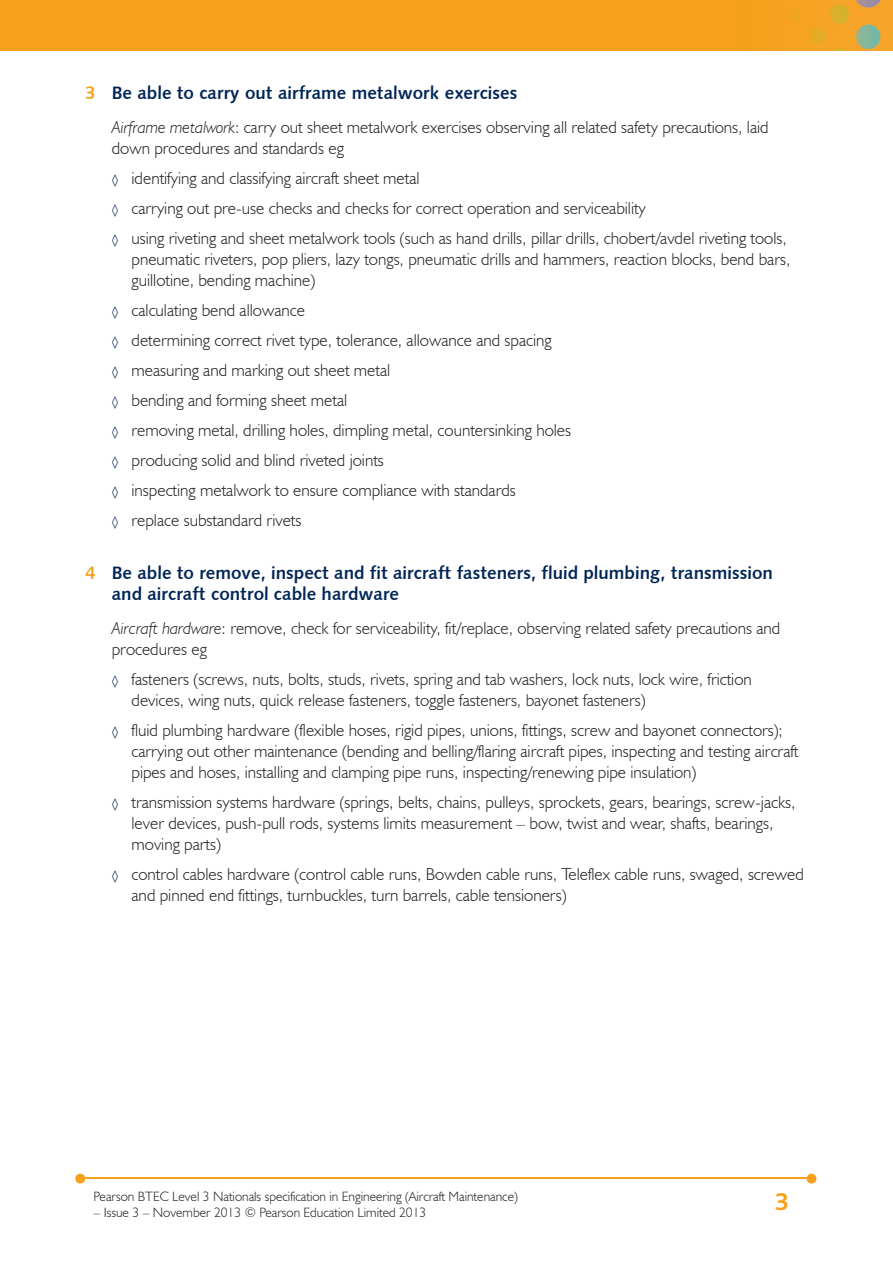
<style>
.page{position:relative;width:893px;height:1263px;background:#fff}
.page>*{position:absolute;margin:0;border:0;box-sizing:border-box;transform-origin:0 0}
.t1{font:700 25.5px "Bliss";color:#f6a01b}
.t2{font:18px/21px "Humanist 531 BT Bold A";color:#002556}
.t3{font:300 17.25px/21px "Humanist 521 BT";color:#231f20}
.t4{font:300 13.5px "Humanist 521 BT";color:#231f20}
.s1{color:#f6a01b}
.s2{font-style:italic}
.s3{font-size:12px;color:#002556}
</style>
<div class="page">
<img style="left:0;top:0;width:893px;height:51px">
<hr style="left:82px;top:1178px;width:728px;height:1px;background:#f6a01b">
<svg style="left:807px;top:1174px;width:9px;height:9px"></svg>
<svg style="left:75px;top:1174px;width:10px;height:9px"></svg>
<p class="t2" style="left:85px;top:82px;width:434px"><span class="s1">3</span> Be able to carry out airframe metalwork exercises</p>
<p class="t3" style="left:112px;top:117px;width:658px"><span class="s2">Airframe metalwork</span>: carry out sheet metalwork exercises observing all related safety precautions, laid down procedures and standards eg</p>
<p class="t3" style="left:112px;top:163px;width:676px;line-height:30px"><span class="s3">◊</span> identifying and classifying aircraft sheet metal<br><span class="s3">◊</span> carrying out pre-use checks and checks for correct operation and serviceability<br><span class="s3">◊</span> using riveting and sheet metalwork tools (such as hand drills, pillar drills, chobert/avdel riveting tools,</p>
<p class="t3" style="left:132px;top:249px;width:660px">pneumatic riveters, pop pliers, lazy tongs, pneumatic drills and hammers, reaction blocks, bend bars, guillotine, bending machine)</p>
<p class="t3" style="left:112px;top:295px;width:461px;line-height:30px"><span class="s3">◊</span> calculating bend allowance<br><span class="s3">◊</span> determining correct rivet type, tolerance, allowance and spacing<br><span class="s3">◊</span> measuring and marking out sheet metal<br><span class="s3">◊</span> bending and forming sheet metal<br><span class="s3">◊</span> removing metal, drilling holes, dimpling metal, countersinking holes <span class="s3">◊</span> producing solid and blind riveted joints<br><span class="s3">◊</span> inspecting metalwork to ensure compliance with standards<br><span class="s3">◊</span> replace substandard rivets</p>
<p class="t2" style="left:112px;top:562px;width:663px;text-indent:-27px"><span class="s1">4</span> Be able to remove, inspect and fit aircraft fasteners, fluid plumbing, transmission and aircraft control cable hardware</p>
<p class="t3" style="left:112px;top:618px;width:670px"><span class="s2">Aircraft hardware</span>: remove, check for serviceability, fit/replace, observing related safety precautions and procedures eg</p>
<p class="t3" style="left:132px;top:669px;width:622px;text-indent:-19px"><span class="s3">◊</span> fasteners (screws, nuts, bolts, studs, rivets, spring and tab washers, lock nuts, lock wire, friction devices, wing nuts, quick release fasteners, toggle fasteners, bayonet fasteners)</p>
<p class="t3" style="left:132px;top:720px;width:668px;text-indent:-19px"><span class="s3">◊</span> fluid plumbing hardware (flexible hoses, rigid pipes, unions, fittings, screw and bayonet connectors); carrying out other maintenance (bending and belling/flaring aircraft pipes, inspecting and testing aircraft pipes and hoses, installing and clamping pipe runs, inspecting/renewing pipe insulation)</p>
<p class="t3" style="left:132px;top:792px;width:665px;text-indent:-19px"><span class="s3">◊</span> transmission systems hardware (springs, belts, chains, pulleys, sprockets, gears, bearings, screw-jacks, lever devices, push-pull rods, systems limits measurement – bow, twist and wear, shafts, bearings, moving parts)</p>
<p class="t3" style="left:132px;top:864px;width:674px;text-indent:-19px"><span class="s3">◊</span> control cables hardware (control cable runs, Bowden cable runs, Teleflex cable runs, swaged, screwed and pinned end fittings, turnbuckles, turn barrels, cable tensioners)</p>
<p class="t4" style="left:94px;top:1188px;width:426px">Pearson BTEC Level 3 Nationals specification in Engineering (Aircraft Maintenance)</p>
<p class="t4" style="left:94px;top:1204px;width:334px">– Issue 3 – November 2013 © Pearson Education Limited 2013</p>
<h1 class="t1" style="left:775px;top:1188px;width:15px">3</h1>
</div>
